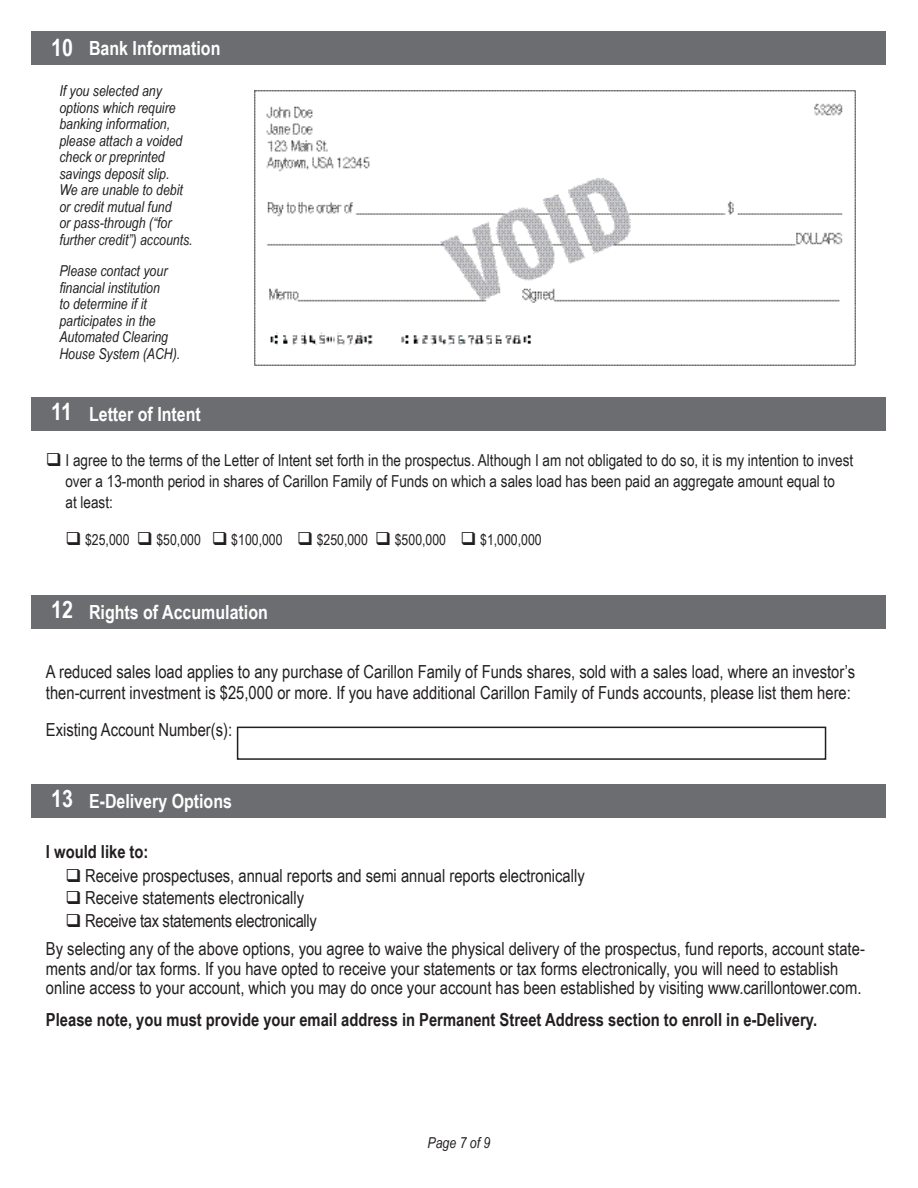
<style>
.page{position:relative;width:918px;height:1188px;background:#fff}
.page>*{position:absolute;margin:0;border:0;box-sizing:border-box;transform-origin:0 0}
.t1{font:700 24px "Arial Narrow";color:#fff}
.t2{font:700 19.5px "Arial Narrow";color:#fff}
.t3{font:18px/19.5px "Arial Narrow";color:#231f20}
.t4{font:700 18px "Arial Narrow";color:#231f20}
.t5{font:16.5px/21px "Arial Narrow";color:#231f20}
.t6{font:italic 15px/16.5px "Arial Narrow";color:#231f20}
.t7{font:15px "Arial Narrow";color:#231f20}
</style>
<div class="page">
<div style="left:237px;top:727px;width:589px;height:33px;border:2px solid #231f20"></div>
<img style="left:255px;top:91px;width:600px;height:275px">
<div style="left:31px;top:32px;width:855px;height:33px;background:#6c6d70"></div>
<div style="left:31px;top:397px;width:855px;height:34px;background:#6c6d70"></div>
<div style="left:31px;top:595px;width:855px;height:34px;background:#6c6d70"></div>
<div style="left:31px;top:784px;width:855px;height:34px;background:#6c6d70"></div>
<p class="t1" style="left:51px;top:29px;width:23px">10</p>
<p class="t2" style="left:89px;top:33px;width:133px">Bank Information</p>
<p class="t6" style="left:59px;top:83px;width:135px">If you selected any options which require banking information, please attach a voided check or preprinted savings deposit slip.<br>We are unable to debit or credit mutual fund<br>or pass-through (“for further credit”) accounts.</p>
<p class="t6" style="left:59px;top:263px;width:122px">Please contact your financial institution<br>to determine if it participates in the<br>Automated Clearing<br>House System (ACH).</p>
<p class="t1" style="left:51px;top:394px;width:22px">11</p>
<p class="t2" style="left:89px;top:399px;width:113px">Letter of Intent</p>
<p class="t5" style="left:65px;top:449px;width:789px;text-indent:-19px">❑ I agree to the terms of the Letter of Intent set forth in the prospectus. Although I am not obligated to do so, it is my intention to invest over a 13-month period in shares of Carillon Family of Funds on which a sales load has been paid an aggregate amount equal to<br>at least:</p>
<p class="t7" style="left:65px;top:529px;width:478px">❑ $25,000 ❑ $50,000 ❑ $100,000 ❑ $250,000 ❑ $500,000 ❑ $1,000,000</p>
<p class="t1" style="left:51px;top:592px;width:23px">12</p>
<p class="t2" style="left:89px;top:597px;width:180px">Rights of Accumulation</p>
<p class="t3" style="left:46px;top:661px;width:811px">A reduced sales load applies to any purchase of Carillon Family of Funds shares, sold with a sales load, where an investor’s</p>
<p class="t3" style="left:46px;top:682px;width:806px">then-current investment is $25,000 or more. If you have additional Carillon Family of Funds accounts, please list them here:</p>
<p class="t3" style="left:46px;top:719px;width:188px">Existing Account Number(s):</p>
<p class="t1" style="left:51px;top:780px;width:23px">13</p>
<p class="t2" style="left:89px;top:786px;width:145px">E-Delivery Options</p>
<p class="t4" style="left:46px;top:838px;width:104px">I would like to:</p>
<p class="t3" style="left:65px;top:865px;width:521px">❑ Receive prospectuses, annual reports and semi annual reports electronically</p>
<p class="t3" style="left:65px;top:887px;width:240px">❑ Receive statements electronically</p>
<p class="t3" style="left:65px;top:910px;width:253px">❑ Receive tax statements electronically</p>
<p class="t3" style="left:46px;top:938px;width:821px">By selecting any of the above options, you agree to waive the physical delivery of the prospectus, fund reports, account state&shy;ments and/or tax forms. If you have opted to receive your statements or tax forms electronically, you will need to establish online access to your account, which you may do once your account has been established by visiting www.carillontower.com.</p>
<p class="t4" style="left:46px;top:1006px;width:773px">Please note, you must provide your email address in Permanent Street Address section to enroll in e-Delivery.</p>
<p class="t6" style="left:428px;top:1134px;width:64px">Page 7 of 9</p>
</div>
